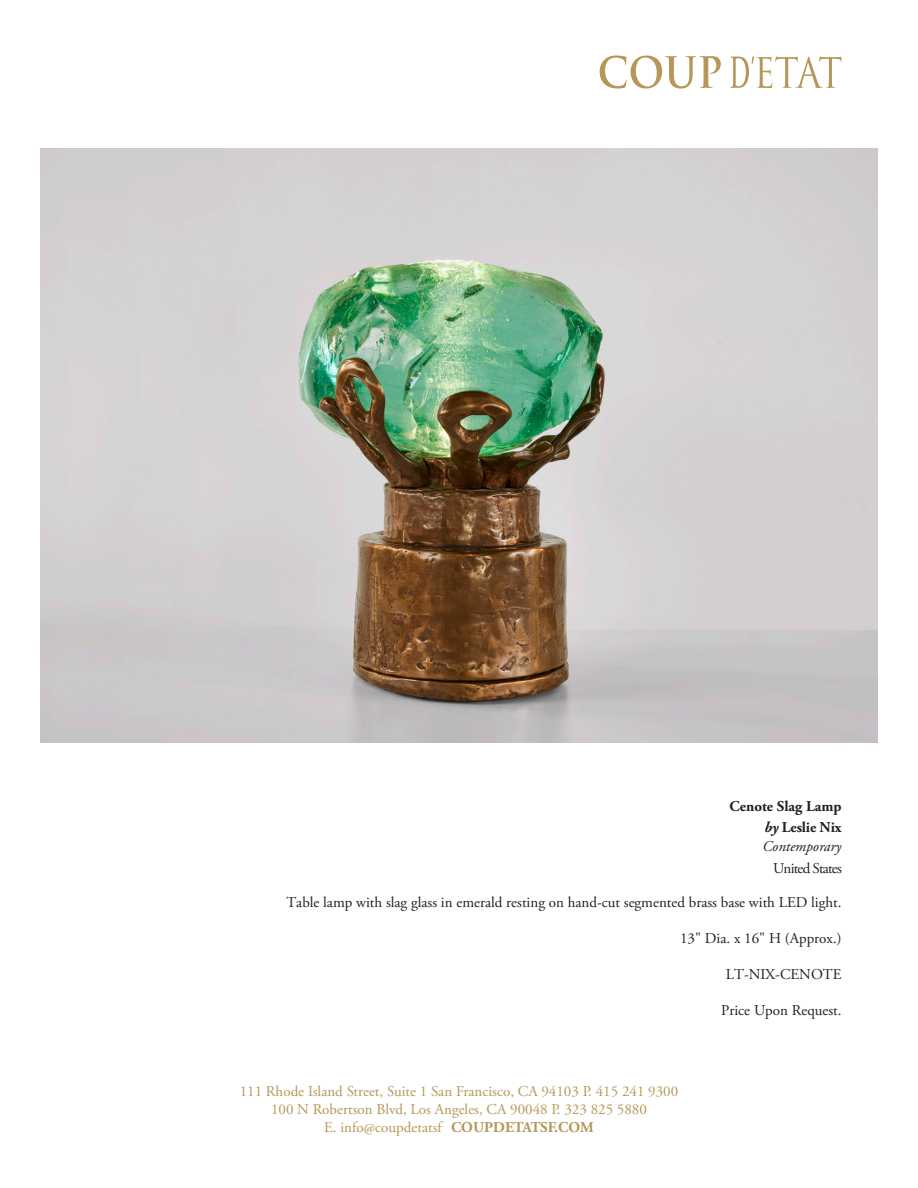
<style>
.page{position:relative;width:918px;height:1188px;background:#fff}
.page>*{position:absolute;margin:0;border:0;box-sizing:border-box;transform-origin:0 0}
.t1{font:15px/18px "Adobe Garamond Pro";color:#b69759;text-align:center}
.t2{font:15px "Adobe Garamond Pro";color:#231f20}
.t3{font:700 15px/21px "Adobe Garamond Pro";color:#231f20;text-align:right}
.t4{font:italic 15px "Adobe Garamond Pro";color:#231f20}
.t5{font:15px "Adobe Garamond Pro";letter-spacing:-.055em;color:#231f20}
.s1{font-style:italic}
.s2{font-weight:700}
</style>
<div class="page">
<svg style="left:600px;top:56px;width:121px;height:33px"></svg>
<svg style="left:730px;top:56px;width:112px;height:32px"></svg>
<img style="left:41px;top:149px;width:836px;height:594px">
<p class="t3" style="left:729px;top:796px;width:114px">Cenote Slag Lamp <span class="s1">by</span> Leslie Nix</p>
<p class="t4" style="left:763px;top:837px;width:80px">Contemporary</p>
<p class="t5" style="left:773px;top:859px;width:70px">United States</p>
<p class="t2" style="left:286px;top:894px;width:557px">Table lamp with slag glass in emerald resting on hand-cut segmented brass base with LED light.</p>
<p class="t2" style="left:680px;top:930px;width:163px">13" Dia. x 16" H (Approx.)</p>
<p class="t2" style="left:726px;top:966px;width:117px">LT-NIX-CENOTE</p>
<p class="t2" style="left:721px;top:1002px;width:122px">Price Upon Request.</p>
<p class="t1" style="left:240px;top:1083px;width:440px">111 Rhode Island Street, Suite 1 San Francisco, CA 94103 P. 415 241 9300<br>100 N Robertson Blvd, Los Angeles, CA 90048 P. 323 825 5880<br>E. info@coupdetatsf <span class="s2">COUPDETATSF.COM</span></p>
</div>
